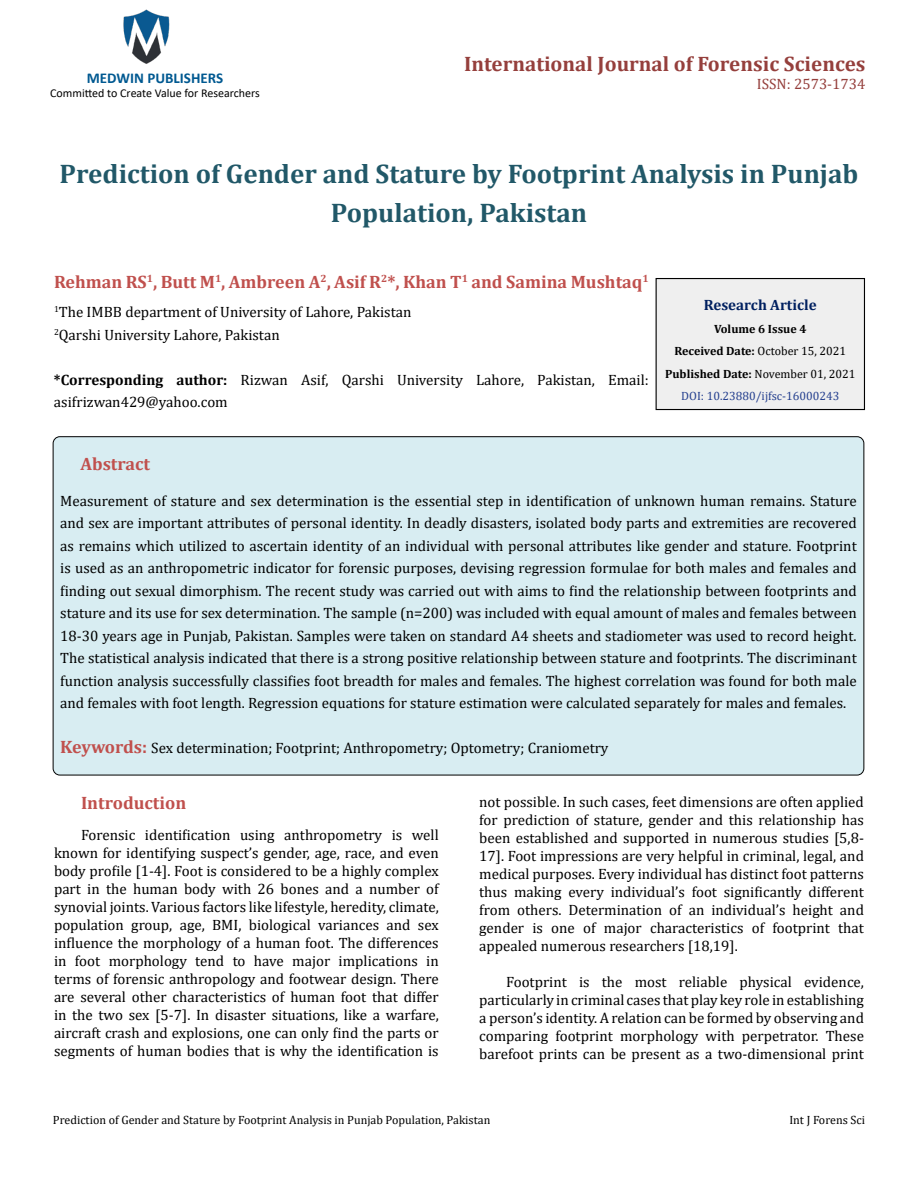
<style>
.page{position:relative;width:918px;height:1188px;background:#fff}
.page>*{position:absolute;margin:0;border:0;box-sizing:border-box;transform-origin:0 0}
.t1{font:700 27px/39px "Cambria";color:#215868;text-align:center}
.t2{font:700 21px "Cambria";color:#953f3c}
.t3{font:700 18px "Cambria";color:#c0504d}
.t4{font:15px/18px "Cambria";color:#000;text-align:justify}
.t5{font:700 15px "Calibri";color:#005991}
.t6{font:700 15px "Cambria";color:#002060}
.t7{font:15px "Cambria";color:#953f3c}
.t8{font:700 12px/22.5px "Cambria";color:#000;text-align:center}
.t9{font:12px "Cambria";color:#000}
.t10{font:12px "Calibri";color:#000}
.s1{font-weight:700}
.s2{font-weight:400}
.s3{font-weight:400;color:#25408f}
.s4{font-weight:700;font-size:18px;color:#c0504d}
</style>
<div class="page">
<img style="left:123px;top:9px;width:47px;height:55px">
<div style="left:656px;top:279px;width:208px;height:131px;background:#efefef"></div>
<div style="left:656px;top:278px;width:209px;height:132px;border:1px solid #000"></div>
<div style="left:53px;top:437px;width:811px;height:338px;background:#d8edf2;border-radius:7px"></div>
<p class="t5" style="left:87px;top:67px;width:138px">MEDWIN PUBLISHERS</p>
<p class="t10" style="left:50px;top:85px;width:211px">Committed to Create Value for Researchers</p>
<h2 class="t2" style="left:464px;top:49px;width:403px">International Journal of Forensic Sciences</h2>
<p class="t7" style="left:757px;top:75px;width:110px">ISSN: 2573-1734</p>
<h1 class="t1" style="left:60px;top:153px;width:800px">Prediction of Gender and Stature by Footprint Analysis in Punjab<br>Population, Pakistan</h1>
<p class="t3" style="left:54px;top:269px;width:596px">Rehman RS<sup>1</sup>, Butt M<sup>1</sup>, Ambreen A<sup>2</sup>, Asif R<sup>2</sup>*, Khan T<sup>1</sup> and Samina Mushtaq<sup>1</sup></p>
<p class="t4" style="left:54px;top:301px;width:359px;line-height:22.5px"><sup>1</sup>The IMBB department of University of Lahore, Pakistan<br><sup>2</sup>Qarshi University Lahore, Pakistan</p>
<p class="t4" style="left:54px;top:368px;width:596px;line-height:22.5px"><span class="s1">*Corresponding author:</span> Rizwan Asif, Qarshi University Lahore, Pakistan, Email: asifrizwan429@yahoo.com</p>
<p class="t6" style="left:704px;top:295px;width:114px">Research Article</p>
<p class="t8" style="left:665px;top:317px;width:192px">Volume 6 Issue 4<br>Received Date: <span class="s2">October 15, 2021<br></span>Published Date: <span class="s2">November 01, 2021<br></span><span class="s3">DOI: 10.23880/ijfsc-16000243</span></p>
<p class="t3" style="left:80px;top:451px;width:71px">Abstract</p>
<p class="t4" style="left:60px;top:489px;width:798px;line-height:22.5px">Measurement of stature and sex determination is the essential step in identification of unknown human remains. Stature and sex are important attributes of personal identity. In deadly disasters, isolated body parts and extremities are recovered as remains which utilized to ascertain identity of an individual with personal attributes like gender and stature. Footprint is used as an anthropometric indicator for forensic purposes, devising regression formulae for both males and females and finding out sexual dimorphism. The recent study was carried out with aims to find the relationship between footprints and stature and its use for sex determination. The sample (n=200) was included with equal amount of males and females between 18-30 years age in Punjab, Pakistan. Samples were taken on standard A4 sheets and stadiometer was used to record height.<br>The statistical analysis indicated that there is a strong positive relationship between stature and footprints. The discriminant function analysis successfully classifies foot breadth for males and females. The highest correlation was found for both male and females with foot length. Regression equations for stature estimation were calculated separately for males and females.</p>
<p class="t4" style="left:60px;top:739px;width:550px"><span class="s4">Keywords:</span> Sex determination; Footprint; Anthropometry; Optometry; Craniometry</p>
<p class="t3" style="left:81px;top:790px;width:107px">Introduction</p>
<p class="t4" style="left:54px;top:826px;width:386px;text-indent:27px">Forensic identification using anthropometry is well known for identifying suspect’s gender, age, race, and even body profile [1-4]. Foot is considered to be a highly complex part in the human body with 26 bones and a number of synovial joints. Various factors like lifestyle, heredity, climate, population group, age, BMI, biological variances and sex influence the morphology of a human foot. The differences in foot morphology tend to have major implications in terms of forensic anthropology and footwear design. There are several other characteristics of human foot that differ in the two sex [5-7]. In disaster situations, like a warfare, aircraft crash and explosions, one can only find the parts or segments of human bodies that is why the identification is</p>
<p class="t4" style="left:479px;top:792px;width:386px">not possible. In such cases, feet dimensions are often applied for prediction of stature, gender and this relationship has been established and supported in numerous studies [5,8- 17]. Foot impressions are very helpful in criminal, legal, and medical purposes. Every individual has distinct foot patterns thus making every individual’s foot significantly different from others. Determination of an individual’s height and gender is one of major characteristics of footprint that appealed numerous researchers [18,19].</p>
<p class="t4" style="left:479px;top:972px;width:386px;text-indent:27px">Footprint is the most reliable physical evidence, particularly in criminal cases that play key role in establishing a person’s identity. A relation can be formed by observing and comparing footprint morphology with perpetrator. These barefoot prints can be present as a two-dimensional print</p>
<p class="t9" style="left:53px;top:1113px;width:439px">Prediction of Gender and Stature by Footprint Analysis in Punjab Population, Pakistan</p>
<p class="t9" style="left:789px;top:1113px;width:77px">Int J Forens Sci</p>
</div>
